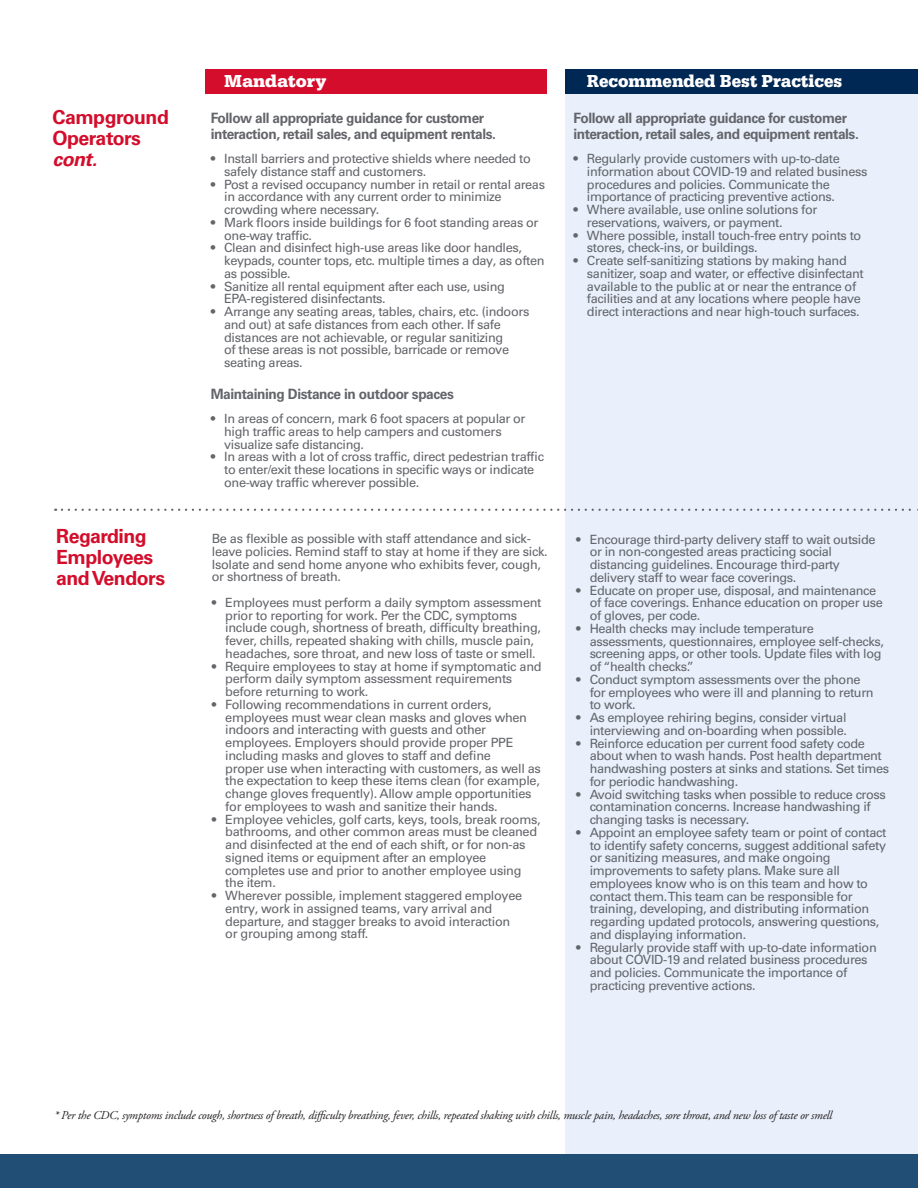
<style>
.page{position:relative;width:918px;height:1188px;background:#fff}
.page>*{position:absolute;margin:0;border:0;box-sizing:border-box;transform-origin:0 0}
.t1{font:700 19.5px/21px "Univers LT Pro 65";letter-spacing:-.025em;color:#d30d2b}
.t2{font:italic 700 19.5px "Univers LT Pro 65";color:#d30d2b}
.t3{font:700 18px "Serifa";color:#fff;scale:.95 1}
.t4{font:700 18px "Serifa";color:#fff}
.t5{font:700 14.25px/15.8px "Univers LT Pro 65";letter-spacing:-.03em;color:#63656a;scale:.96 1}
.t6{font:12.75px/12.8px "Univers LT Pro 55 Roman";letter-spacing:-.03em;color:#63656a}
.t7{font:italic 12px "Adobe Garamond Pro";letter-spacing:-.02em;color:#231f20}
</style>
<div class="page">
<div style="left:565px;top:91px;width:353px;height:1082px;background:#e9f0fb"></div>
<div style="left:205px;top:69px;width:342px;height:25px;background:#d30d2b"></div>
<div style="left:565px;top:69px;width:353px;height:25px;background:#002855"></div>
<div style="left:0;top:1155px;width:918px;height:33px;background:#204e75"></div>
<svg style="left:62px;top:509px;width:856px;height:2px"></svg>
<p class="t1" style="left:52px;top:106px;width:118px">Campground<br>Operators</p>
<p class="t2" style="left:52px;top:147px;width:46px">cont.</p>
<p class="t1" style="left:56px;top:526px;width:110px">Regarding<br>Employees and Vendors</p>
<p class="t4" style="left:224px;top:71px;width:104px">Mandatory</p>
<p class="t3" style="left:587px;top:71px;width:270px">Recommended Best Practices</p>
<p class="t5" style="left:211px;top:110px;width:299px">Follow all appropriate guidance for customer interaction, retail sales, and equipment rentals.</p>
<p class="t6" style="left:224px;top:152px;width:308px;text-indent:-14px">• Install barriers and protective shields where needed to safely distance staff and customers.</p>
<p class="t6" style="left:224px;top:178px;width:322px;text-indent:-14px">• Post a revised occupancy number in retail or rental areas in accordance with any current order to minimize crowding where necessary.</p>
<p class="t6" style="left:224px;top:216px;width:316px;text-indent:-14px">• Mark floors inside buildings for 6 foot standing areas or one-way traffic.</p>
<p class="t6" style="left:224px;top:242px;width:322px;text-indent:-14px">• Clean and disinfect high-use areas like door handles, keypads, counter tops, etc. multiple times a day, as often as possible.</p>
<p class="t6" style="left:224px;top:280px;width:282px;text-indent:-14px">• Sanitize all rental equipment after each use, using<br>EPA-registered disinfectants.</p>
<p class="t6" style="left:224px;top:305px;width:307px;text-indent:-14px">• Arrange any seating areas, tables, chairs, etc. (indoors and out) at safe distances from each other. If safe distances are not achievable, or regular sanitizing<br>of these areas is not possible, barricade or remove seating areas.</p>
<p class="t5" style="left:211px;top:386px;width:255px">Maintaining Distance in outdoor spaces</p>
<p class="t6" style="left:224px;top:412px;width:303px;text-indent:-14px">• In areas of concern, mark 6 foot spacers at popular or high traffic areas to help campers and customers visualize safe distancing.</p>
<p class="t6" style="left:224px;top:450px;width:321px;text-indent:-14px">• In areas with a lot of cross traffic, direct pedestrian traffic to enter/exit these locations in specific ways or indicate one-way traffic wherever possible.</p>
<p class="t6" style="left:212px;top:532px;width:338px">Be as flexible as possible with staff attendance and sick&shy;leave policies. Remind staff to stay at home if they are sick.<br>Isolate and send home anyone who exhibits fever, cough, or shortness of breath.</p>
<p class="t6" style="left:225px;top:596px;width:318px;text-indent:-14px">• Employees must perform a daily symptom assessment prior to reporting for work. Per the CDC, symptoms include cough, shortness of breath, difficulty breathing, fever, chills, repeated shaking with chills, muscle pain, headaches, sore throat, and new loss of taste or smell.</p>
<p class="t6" style="left:225px;top:660px;width:318px;text-indent:-14px">• Require employees to stay at home if symptomatic and perform daily symptom assessment requirements before returning to work.</p>
<p class="t6" style="left:212px;top:698px;width:281px">• Following recommendations in current orders,</p>
<p class="t6" style="left:225px;top:711px;width:317px">employees must wear clean masks and gloves when indoors and interacting with guests and other employees. Employers should provide proper PPE including masks and gloves to staff and define<br>proper use when interacting with customers, as well as the expectation to keep these items clean (for example, change gloves frequently). Allow ample opportunities for employees to wash and sanitize their hands.</p>
<p class="t6" style="left:225px;top:813px;width:317px;text-indent:-14px">• Employee vehicles, golf carts, keys, tools, break rooms, bathrooms, and other common areas must be cleaned and disinfected at the end of each shift, or for non-as signed items or equipment after an employee completes use and prior to another employee using</p>
<p class="t6" style="left:225px;top:876px;width:52px">the item.</p>
<p class="t6" style="left:225px;top:889px;width:298px;text-indent:-14px">• Wherever possible, implement staggered employee entry, work in assigned teams, vary arrival and departure, and stagger breaks to avoid interaction or grouping among staff.</p>
<p class="t5" style="left:573px;top:110px;width:299px">Follow all appropriate guidance for customer interaction, retail sales, and equipment rentals.</p>
<p class="t6" style="left:587px;top:152px;width:282px;text-indent:-14px">• Regularly provide customers with up-to-date information about COVID-19 and related business procedures and policies. Communicate the</p>
<p class="t6" style="left:587px;top:191px;width:250px">importance of practicing preventive actions.</p>
<p class="t6" style="left:587px;top:203px;width:232px;text-indent:-14px">• Where available, use online solutions for reservations, waivers, or payment.</p>
<p class="t6" style="left:587px;top:229px;width:276px;text-indent:-14px">• Where possible, install touch-free entry points to stores, check-ins, or buildings.</p>
<p class="t6" style="left:587px;top:254px;width:278px;text-indent:-14px">• Create self-sanitizing stations by making hand sanitizer, soap and water, or effective disinfectant available to the public at or near the entrance of facilities and at any locations where people have direct interactions and near high-touch surfaces.</p>
<p class="t6" style="left:590px;top:533px;width:287px;text-indent:-14px">• Encourage third-party delivery staff to wait outside or in non-congested areas practicing social</p>
<p class="t6" style="left:590px;top:558px;width:252px">distancing guidelines. Encourage third-party</p>
<p class="t6" style="left:590px;top:571px;width:208px">delivery staff to wear face coverings.</p>
<p class="t6" style="left:590px;top:584px;width:295px;text-indent:-14px">• Educate on proper use, disposal, and maintenance of face coverings. Enhance education on proper use of gloves, per code.</p>
<p class="t6" style="left:590px;top:622px;width:296px;text-indent:-14px">• Health checks may include temperature assessments, questionnaires, employee self-checks, screening apps, or other tools. Update files with log of “health checks.”</p>
<p class="t6" style="left:590px;top:673px;width:286px;text-indent:-14px">• Conduct symptom assessments over the phone for employees who were ill and planning to return</p>
<p class="t6" style="left:590px;top:698px;width:48px">to work.</p>
<p class="t6" style="left:576px;top:711px;width:272px;text-align:right">• As employee rehiring begins, consider virtual interviewing and on-boarding when possible.</p>
<p class="t6" style="left:590px;top:737px;width:301px;text-indent:-14px">• Reinforce education per current food safety code about when to wash hands. Post health department handwashing posters at sinks and stations. Set times for periodic handwashing.</p>
<p class="t6" style="left:590px;top:788px;width:298px;text-indent:-14px">• Avoid switching tasks when possible to reduce cross contamination concerns. Increase handwashing if changing tasks is necessary.</p>
<p class="t6" style="left:590px;top:826px;width:298px;text-align:justify;text-indent:-14px">• Appoint an employee safety team or point of contact to identify safety concerns, suggest additional safety or sanitizing measures, and make ongoing</p>
<p class="t6" style="left:590px;top:864px;width:280px">improvements to safety plans. Make sure all employees know who is on this team and how to contact them. This team can be responsible for</p>
<p class="t6" style="left:590px;top:902px;width:291px">training, developing, and distributing information regarding updated protocols, answering questions, and displaying information.</p>
<p class="t6" style="left:590px;top:941px;width:289px;text-indent:-14px">• Regularly provide staff with up-to-date information about COVID-19 and related business procedures and policies. Communicate the importance of practicing preventive actions.</p>
<p class="t7" style="left:54px;top:1108px;width:780px">* Per the CDC, symptoms include cough, shortness of breath, difficulty breathing, fever, chills, repeated shaking with chills, muscle pain, headaches, sore throat, and new loss of taste or smell</p>
</div>
